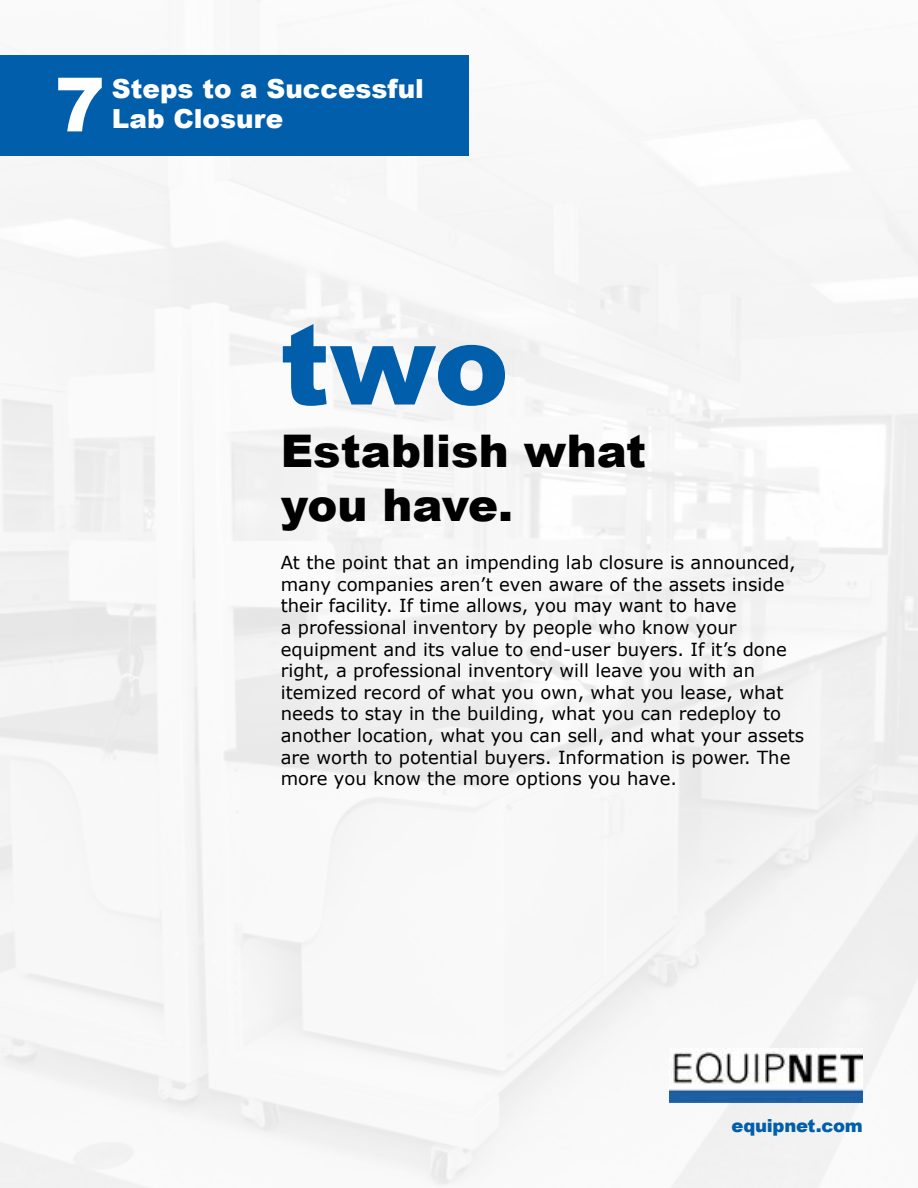
<style>
.page{position:relative;width:918px;height:1188px;background:#f7f7f7}
.page>*{position:absolute;margin:0;border:0;box-sizing:border-box;transform-origin:0 0}
.t1{font:900 112.5px "Arial";color:#005eaa}
.t2{font:900 75px "Arial";color:#fff}
.t3{font:900 45px/54px "Arial";color:#000}
.t4{font:900 26.25px/30.8px "Arial";color:#fff}
.t5{font:18px/21.6px "Verdana";color:#000}
.t6{font:900 18px "Arial";letter-spacing:-.015em;color:#005eaa}
</style>
<div class="page">
<div style="left:0;top:55px;width:469px;height:101px;background:#005eaa"></div>
<img style="left:670px;top:1052px;width:192px;height:50px">
<h2 class="t2" style="left:55px;top:50px;width:52px">7</h2>
<h3 class="t4" style="left:112px;top:72px;width:314px">Steps to a Successful<br>Lab Closure</h3>
<h1 class="t1" style="left:280px;top:283px;width:231px">two</h1>
<h3 class="t3" style="left:281px;top:422px;width:367px">Establish what you have.</h3>
<p class="t5" style="left:281px;top:552px;width:525px">At the point that an impending lab closure is announced, many companies aren’t even aware of the assets inside their facility. If time allows, you may want to have<br>a professional inventory by people who know your equipment and its value to end-user buyers. If it’s done right, a professional inventory will leave you with an itemized record of what you own, what you lease, what needs to stay in the building, what you can redeploy to another location, what you can sell, and what your assets are worth to potential buyers. Information is power. The more you know the more options you have.</p>
<p class="t6" style="left:732px;top:1113px;width:133px">equipnet.com</p>
</div>
